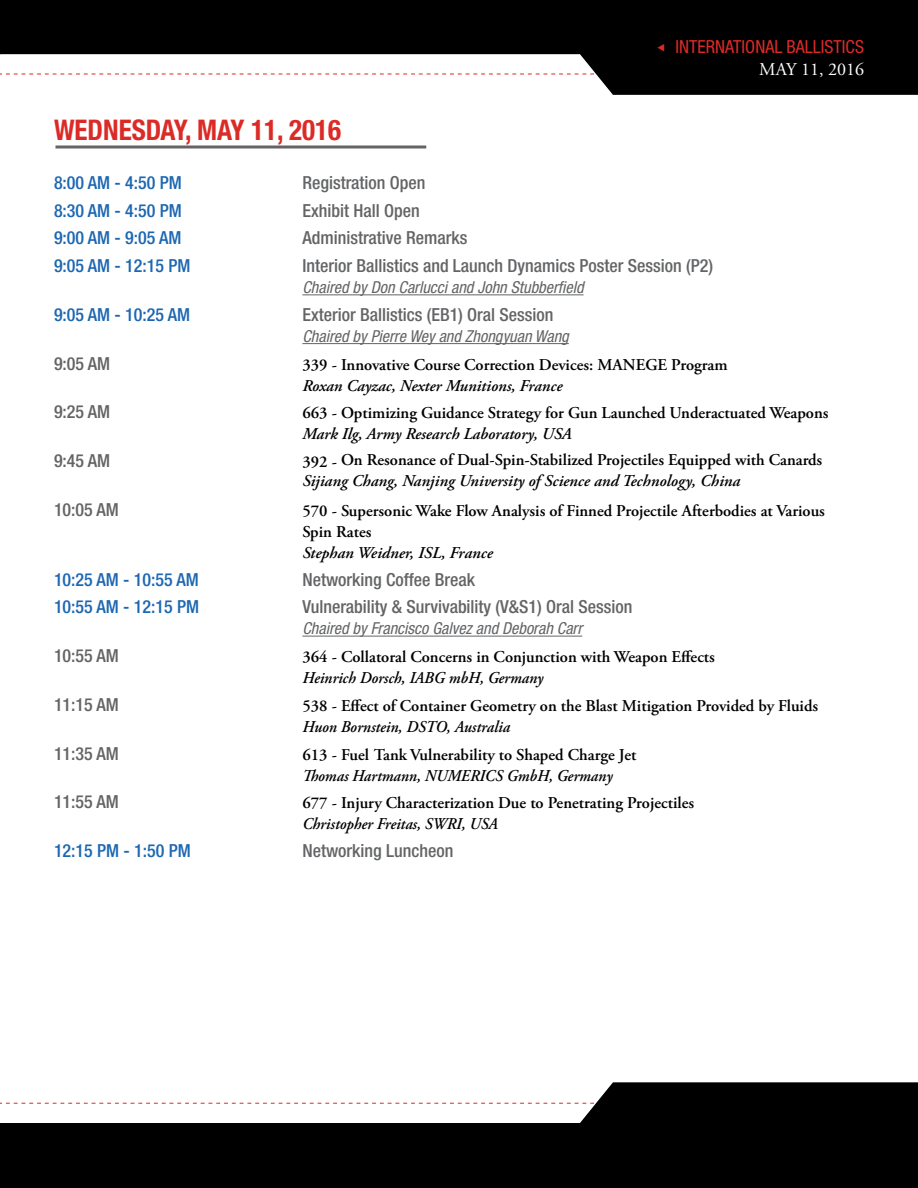
<style>
.page{position:relative;width:918px;height:1188px;background:#fff}
.page>*{position:absolute;margin:0;border:0;box-sizing:border-box;transform-origin:0 0}
.t1{font:700 condensed 28.5px "Helvetica Neue LT Std";color:#db2b27;scale:.95 1}
.t2{font:500 condensed 18px "Helvetica Neue LT Std";color:#636466}
.t3{font:500 condensed 18px "Helvetica Neue LT Std";color:#1d67b2}
.t4{font:condensed 18px "Helvetica Neue LT Std";color:#db2b27}
.t5{font:18px "Adobe Garamond Pro";color:#fff}
.t6{font:600 16.5px/21px "Adobe Garamond Pro";color:#000}
.t7{font:italic 600 16.5px "Adobe Garamond Pro";color:#000}
.t8{font:italic 600 16.5px "Adobe Garamond Pro";color:#000;scale:.94 1}
.t9{font:italic condensed 16.5px "Helvetica Neue LT Std";color:#636466}
</style>
<div class="page">
<div style="left:594px;top:0;width:324px;height:95px;background:#000"></div>
<svg style="left:0;top:0;width:594px;height:75px"></svg>
<div style="left:594px;top:1082px;width:324px;height:106px;background:#000"></div>
<svg style="left:0;top:1102px;width:594px;height:86px"></svg>
<hr style="left:302px;top:294px;width:282px;height:1px;background:#636466">
<hr style="left:302px;top:343px;width:267px;height:1px;background:#636466">
<hr style="left:302px;top:636px;width:280px;height:1px;background:#636466">
<hr style="left:56px;top:145px;width:370px;height:3px;background:#636466">
<svg style="left:658px;top:44px;width:6px;height:7px"></svg>
<p class="t4" style="left:676px;top:37px;width:190px">INTERNATIONAL BALLISTICS</p>
<p class="t5" style="left:759px;top:58px;width:106px">MAY 11, 2016</p>
<h1 class="t1" style="left:54px;top:113px;width:304px">WEDNESDAY, MAY 11, 2016</h1>
<p class="t3" style="left:54px;top:172px;width:129px">8:00 AM - 4:50 PM</p>
<p class="t2" style="left:302px;top:172px;width:125px">Registration Open</p>
<p class="t3" style="left:54px;top:200px;width:129px">8:30 AM - 4:50 PM</p>
<p class="t2" style="left:302px;top:200px;width:119px">Exhibit Hall Open</p>
<p class="t3" style="left:54px;top:227px;width:129px">9:00 AM - 9:05 AM</p>
<p class="t2" style="left:302px;top:227px;width:167px">Administrative Remarks</p>
<p class="t3" style="left:54px;top:255px;width:138px">9:05 AM - 12:15 PM</p>
<p class="t2" style="left:302px;top:255px;width:412px">Interior Ballistics and Launch Dynamics Poster Session (P2)</p>
<p class="t9" style="left:302px;top:278px;width:283px">Chaired by Don Carlucci and John Stubberfield</p>
<p class="t3" style="left:54px;top:304px;width:138px">9:05 AM - 10:25 AM</p>
<p class="t2" style="left:302px;top:304px;width:253px">Exterior Ballistics (EB1) Oral Session</p>
<p class="t9" style="left:302px;top:327px;width:268px">Chaired by Pierre Wey and Zhongyuan Wang</p>
<p class="t2" style="left:54px;top:353px;width:58px">9:05 AM</p>
<p class="t6" style="left:302px;top:354px;width:427px">339 - Innovative Course Correction Devices: MANEGE Program</p>
<p class="t7" style="left:302px;top:376px;width:261px">Roxan Cayzac, Nexter Munitions, France</p>
<p class="t2" style="left:54px;top:401px;width:58px">9:25 AM</p>
<p class="t6" style="left:302px;top:403px;width:528px">663 - Optimizing Guidance Strategy for Gun Launched Underactuated Weapons</p>
<p class="t7" style="left:302px;top:425px;width:271px">Mark Ilg, Army Research Laboratory, USA</p>
<p class="t2" style="left:54px;top:450px;width:58px">9:45 AM</p>
<p class="t6" style="left:302px;top:449px;width:521px">392 - On Resonance of Dual-Spin-Stabilized Projectiles Equipped with Canards</p>
<p class="t7" style="left:302px;top:471px;width:439px">Sijiang Chang, Nanjing University of Science and Technology, China</p>
<p class="t2" style="left:54px;top:499px;width:66px">10:05 AM</p>
<p class="t6" style="left:302px;top:500px;width:524px">570 - Supersonic Wake Flow Analysis of Finned Projectile Afterbodies at Various<br>Spin Rates</p>
<p class="t7" style="left:302px;top:543px;width:192px">Stephan Weidner, ISL, France</p>
<p class="t3" style="left:54px;top:569px;width:146px">10:25 AM - 10:55 AM</p>
<p class="t2" style="left:302px;top:569px;width:174px">Networking Coffee Break</p>
<p class="t3" style="left:54px;top:596px;width:147px">10:55 AM - 12:15 PM</p>
<p class="t2" style="left:302px;top:596px;width:332px">Vulnerability &amp; Survivability (V&amp;S1) Oral Session</p>
<p class="t9" style="left:302px;top:619px;width:281px">Chaired by Francisco Galvez and Deborah Carr</p>
<p class="t2" style="left:54px;top:645px;width:66px">10:55 AM</p>
<p class="t6" style="left:302px;top:647px;width:414px">364 - Collatoral Concerns in Conjunction with Weapon Effects</p>
<p class="t8" style="left:302px;top:668px;width:258px">Heinrich Dorsch, IABG mbH, Germany</p>
<p class="t2" style="left:54px;top:694px;width:66px">11:15 AM</p>
<p class="t6" style="left:302px;top:695px;width:517px">538 - Effect of Container Geometry on the Blast Mitigation Provided by Fluids</p>
<p class="t8" style="left:302px;top:717px;width:222px">Huon Bornstein, DSTO, Australia</p>
<p class="t2" style="left:54px;top:743px;width:66px">11:35 AM</p>
<p class="t6" style="left:302px;top:744px;width:336px">613 - Fuel Tank Vulnerability to Shaped Charge Jet</p>
<p class="t8" style="left:302px;top:766px;width:331px">Thomas Hartmann, NUMERICS GmbH, Germany</p>
<p class="t2" style="left:54px;top:791px;width:66px">11:55 AM</p>
<p class="t6" style="left:302px;top:793px;width:393px">677 - Injury Characterization Due to Penetrating Projectiles</p>
<p class="t8" style="left:302px;top:815px;width:210px">Christopher Freitas, SWRI, USA</p>
<p class="t3" style="left:54px;top:840px;width:138px">12:15 PM - 1:50 PM</p>
<p class="t2" style="left:302px;top:840px;width:153px">Networking Luncheon</p>
</div>
